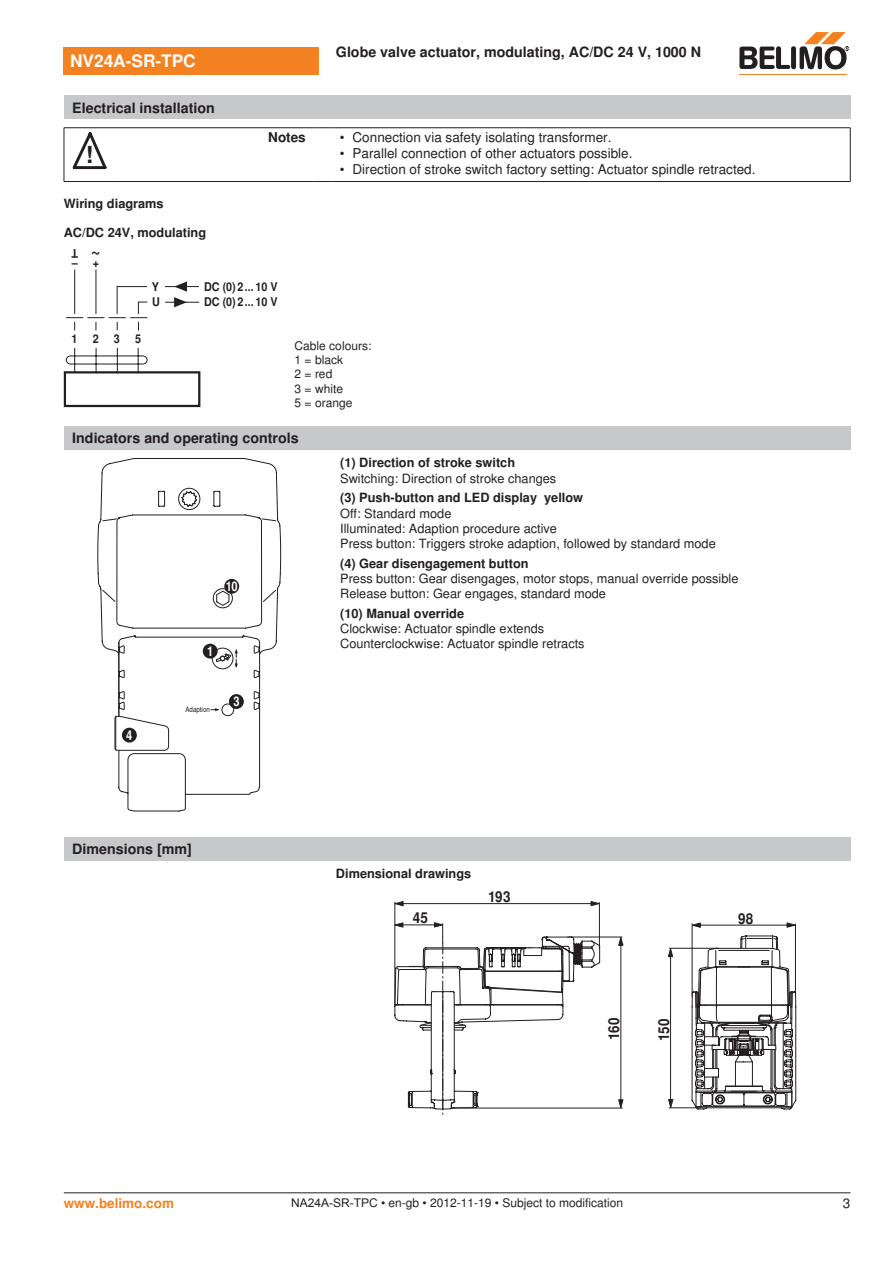
<style>
.page{position:relative;width:893px;height:1263px;background:#fff}
.page>*{position:absolute;margin:0;border:0;box-sizing:border-box;transform-origin:0 0}
.t1{font:700 23.55px "Nimbus Sans BEL";color:#231f20}
.t2{font:700 18px "Nimbus Sans BEL";color:#231f20;scale:.9 1}
.t3{font:700 17.25px "Nimbus Sans BEL";color:#fff}
.t4{font:700 15px "Nimbus Sans BEL";letter-spacing:.015em;color:#231f20;scale:.9 1}
.t5{font:700 14.25px "Nimbus Sans BEL";color:#231f20}
.t6{font:13.5px "Nimbus Sans BEL";color:#231f20}
.t7{font:700 13.5px "Nimbus Sans BEL";color:#f58220}
.t8{font:700 13.5px "Nimbus Sans BEL";color:#231f20}
.t9{font:13.5px "Nimbus Sans BEL Bol Con";color:#fff}
.t10{font:12.75px/15.3px "Nimbus Sans BEL";color:#231f20}
.t11{font:700 12.75px "Nimbus Sans BEL";color:#231f20}
.t12{font:12px/14.4px "Nimbus Sans BEL";color:#231f20}
.t13{font:700 12px/15.8px "Nimbus Sans BEL";color:#231f20;scale:.9 1}
.t14{font:7.5px "Nimbus Sans BEL Reg Con";color:#231f20}
.s1{font-family:"Arial"}
</style>
<div class="page">
<hr style="left:64px;top:128px;width:1px;height:53px;background:#231f20">
<hr style="left:850px;top:128px;width:1px;height:53px;background:#231f20">
<hr style="left:64px;top:127px;width:51px;height:1px;background:#231f20">
<hr style="left:115px;top:127px;width:199px;height:1px;background:#231f20">
<svg style="left:314px;top:127px;width:17px;height:1px"></svg>
<hr style="left:331px;top:127px;width:519px;height:1px;background:#231f20">
<hr style="left:64px;top:181px;width:51px;height:1px;background:#231f20">
<hr style="left:115px;top:181px;width:199px;height:1px;background:#231f20">
<svg style="left:314px;top:181px;width:17px;height:1px"></svg>
<hr style="left:331px;top:181px;width:519px;height:1px;background:#231f20">
<svg style="left:73px;top:132px;width:34px;height:38px"></svg>
<hr style="left:165px;top:286px;width:34px;height:1px;background:#231f20">
<hr style="left:165px;top:302px;width:34px;height:1px;background:#231f20">
<svg style="left:174px;top:281px;width:13px;height:26px"></svg>
<svg style="left:65px;top:269px;width:83px;height:102px"></svg>
<div style="left:64px;top:371px;width:136px;height:36px;border:2px solid #231f20"></div>
<div style="left:64px;top:426px;width:786px;height:24px;background:#c7c8ca"></div>
<svg style="left:97px;top:458px;width:184px;height:354px"></svg>
<div style="left:64px;top:837px;width:786px;height:23px;background:#c7c8ca"></div>
<hr style="left:395px;top:902px;width:1px;height:102px;background:#231f20">
<svg style="left:590px;top:901px;width:9px;height:5px"></svg>
<svg style="left:394px;top:901px;width:10px;height:5px"></svg>
<hr style="left:399px;top:903px;width:198px;height:1px;background:#231f20">
<hr style="left:599px;top:902px;width:1px;height:47px;background:#231f20">
<hr style="left:451px;top:1108px;width:172px;height:1px;background:#231f20">
<svg style="left:618px;top:936px;width:5px;height:10px"></svg>
<svg style="left:618px;top:1099px;width:5px;height:10px"></svg>
<hr style="left:567px;top:937px;width:55px;height:1px;background:#231f20">
<hr style="left:621px;top:939px;width:1px;height:165px;background:#231f20">
<hr style="left:692px;top:923px;width:1px;height:74px;background:#231f20">
<svg style="left:786px;top:922px;width:10px;height:6px"></svg>
<svg style="left:691px;top:922px;width:10px;height:6px"></svg>
<hr style="left:795px;top:924px;width:1px;height:72px;background:#231f20">
<hr style="left:696px;top:925px;width:97px;height:1px;background:#231f20">
<hr style="left:669px;top:1107px;width:32px;height:1px;background:#231f20">
<svg style="left:668px;top:947px;width:5px;height:10px"></svg>
<svg style="left:668px;top:1099px;width:5px;height:10px"></svg>
<hr style="left:669px;top:948px;width:50px;height:1px;background:#231f20">
<hr style="left:670px;top:950px;width:1px;height:154px;background:#231f20">
<svg style="left:691px;top:935px;width:105px;height:175px"></svg>
<svg style="left:394px;top:922px;width:207px;height:192px"></svg>
<div style="left:64px;top:47px;width:255px;height:27px;background:#f58220"></div>
<hr style="left:739px;top:74px;width:107px;height:1px;background:#f58220">
<svg style="left:739px;top:32px;width:110px;height:38px"></svg>
<div style="left:64px;top:96px;width:786px;height:23px;background:#c7c8ca"></div>
<hr style="left:64px;top:1192px;width:786px;height:1px;background:#231f20">
<h3 class="t3" style="left:70px;top:51px;width:127px">NV24A-SR-TPC</h3>
<p class="t5" style="left:72px;top:99px;width:144px">Electrical installation</p>
<h1 class="t1" style="left:86px;top:141px;width:9px">!</h1>
<p class="t11" style="left:64px;top:196px;width:101px">Wiring diagrams</p>
<p class="t11" style="left:64px;top:224px;width:144px">AC/DC 24V, modulating</p>
<p class="t13" style="left:78px;top:261px;width:9px;rotate:-180deg">T</p>
<h2 class="t2" style="left:100px;top:266px;width:12px;rotate:-180deg">~</h2>
<p class="t13" style="left:93px;top:255px;width:9px">+</p>
<p class="t13" style="left:72px;top:255px;width:8px">–</p>
<p class="t5" style="left:336px;top:44px;width:367px">Globe valve actuator, modulating, AC/DC 24 V, 1000 N</p>
<p class="t8" style="left:268px;top:129px;width:39px">Notes</p>
<p class="t6" style="left:340px;top:129px;width:273px">• Connection via safety isolating transformer.</p>
<p class="t6" style="left:340px;top:145px;width:294px">• Parallel connection of other actuators possible.</p>
<p class="t6" style="left:340px;top:162px;width:417px">• Direction of stroke switch factory setting: Actuator spindle retracted.</p>
<p class="t13" style="left:152px;top:279px;width:10px">Y<br>U</p>
<p class="t13" style="left:204px;top:279px;width:83px">DC (0)2...10 V</p>
<p class="t13" style="left:204px;top:295px;width:83px">DC (0)2...10 V</p>
<p class="t13" style="left:71px;top:332px;width:8px">1</p>
<p class="t13" style="left:93px;top:332px;width:31px">2 3</p>
<p class="t13" style="left:135px;top:332px;width:8px">5</p>
<p class="t12" style="left:295px;top:338px;width:78px">Cable colours:<br>1 = black<br>2 = red<br>3 = white<br>5 = orange</p>
<p class="t5" style="left:72px;top:430px;width:228px">Indicators and operating controls</p>
<p class="t9" style="left:126px;top:727px;width:8px">4</p>
<p class="t9" style="left:226px;top:578px;width:13px">10</p>
<p class="t9" style="left:207px;top:643px;width:8px">1</p>
<p class="t14" style="left:186px;top:704px;width:26px">Adaption</p>
<p class="t9" style="left:233px;top:694px;width:8px">3</p>
<p class="t5" style="left:72px;top:840px;width:121px">Dimensions [mm]</p>
<p class="t11" style="left:340px;top:455px;width:176px">(1) Direction of stroke switch</p>
<p class="t10" style="left:340px;top:471px;width:218px">Switching: Direction of stroke changes</p>
<p class="t11" style="left:340px;top:490px;width:245px">(3) Push-button and LED display yellow</p>
<p class="t10" style="left:340px;top:506px;width:377px">Off: Standard mode<br>Illuminated: Adaption procedure active<br>Press button: Triggers stroke adaption, followed by standard mode</p>
<p class="t11" style="left:340px;top:555px;width:190px">(4) Gear disengagement button</p>
<p class="t10" style="left:340px;top:571px;width:400px">Press button: Gear disengages, motor stops, manual override possible<br>Release button: Gear engages, standard mode</p>
<p class="t11" style="left:340px;top:606px;width:125px">(10) Manual override</p>
<p class="t10" style="left:340px;top:621px;width:246px">Clockwise: Actuator spindle extends<br>Counterclockwise: Actuator spindle retracts</p>
<p class="t11" style="left:336px;top:866px;width:137px">Dimensional drawings</p>
<p class="t4" style="left:413px;top:909px;width:18px">45</p>
<p class="t4" style="left:488px;top:888px;width:26px">193</p>
<p class="t4" style="left:605px;top:1040px;width:26px;rotate:-90deg">160</p>
<p class="t4" style="left:655px;top:1041px;width:26px;rotate:-90deg">150</p>
<p class="t4" style="left:738px;top:909px;width:19px">98</p>
<p class="t7" style="left:64px;top:1195px;width:112px">www.belimo.com</p>
<p class="t12" style="left:291px;top:1196px;width:334px"><span class="s1">NA24A-SR-TPC</span> • en-gb • 2012-11-19 • Subject to modification</p>
<p class="t6" style="left:843px;top:1195px;width:9px">3</p>
</div>
